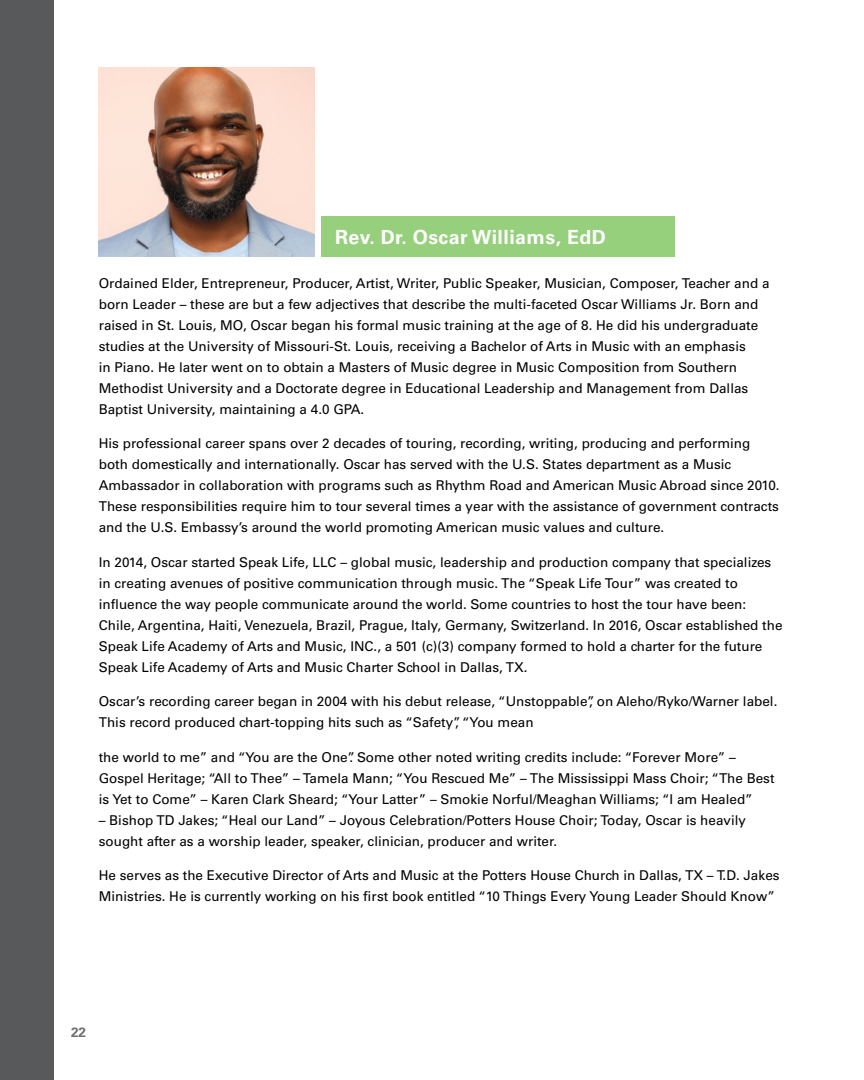
<style>
.page{position:relative;width:864px;height:1080px;background:#fff}
.page>*{position:absolute;margin:0;border:0;box-sizing:border-box;transform-origin:0 0}
.t1{font:700 19.5px "Univers LT Pro 65";letter-spacing:.025em;color:#fff}
.PARAGRAPH_SPACING{font:13.5px/21px "Univers LT Pro 55 Roman";color:#000}
.t2{font:700 13.5px "Univers LT Pro 65";color:#6d6e71}
</style>
<div class="page">
<img style="left:99px;top:68px;width:216px;height:188px">
<div style="left:321px;top:216px;width:354px;height:40px;background:#96d07d"></div>
<div style="left:0;top:0;width:54px;height:1080px;background:#58595b"></div>
<hr style="left:863px;top:0;width:1px;height:1080px;background:#58595b">
<p class="t1" style="left:335px;top:223px;width:272px">Rev. Dr. Oscar Williams, EdD</p>
<p class="PARAGRAPH_SPACING" style="left:99px;top:272px;width:672px">Ordained Elder, Entrepreneur, Producer, Artist, Writer, Public Speaker, Musician, Composer, Teacher and a born Leader – these are but a few adjectives that describe the multi-faceted Oscar Williams Jr. Born and raised in St. Louis, MO, Oscar began his formal music training at the age of 8. He did his undergraduate studies at the University of Missouri-St. Louis, receiving a Bachelor of Arts in Music with an emphasis<br>in Piano. He later went on to obtain a Masters of Music degree in Music Composition from Southern Methodist University and a Doctorate degree in Educational Leadership and Management from Dallas Baptist University, maintaining a 4.0 GPA.</p>
<p class="PARAGRAPH_SPACING" style="left:99px;top:432px;width:682px">His professional career spans over 2 decades of touring, recording, writing, producing and performing both domestically and internationally. Oscar has served with the U.S. States department as a Music Ambassador in collaboration with programs such as Rhythm Road and American Music Abroad since 2010.<br>These responsibilities require him to tour several times a year with the assistance of government contracts and the U.S. Embassy’s around the world promoting American music values and culture.</p>
<p class="PARAGRAPH_SPACING" style="left:99px;top:551px;width:685px">In 2014, Oscar started Speak Life, LLC – global music, leadership and production company that specializes in creating avenues of positive communication through music. The “Speak Life Tour” was created to influence the way people communicate around the world. Some countries to host the tour have been:<br>Chile, Argentina, Haiti, Venezuela, Brazil, Prague, Italy, Germany, Switzerland. In 2016, Oscar established the Speak Life Academy of Arts and Music, INC., a 501 (c)(3) company formed to hold a charter for the future Speak Life Academy of Arts and Music Charter School in Dallas, TX.</p>
<p class="PARAGRAPH_SPACING" style="left:99px;top:690px;width:680px">Oscar’s recording career began in 2004 with his debut release, “Unstoppable”, on Aleho/Ryko/Warner label.<br>This record produced chart-topping hits such as “Safety”, “You mean</p>
<p class="PARAGRAPH_SPACING" style="left:99px;top:746px;width:677px">the world to me” and “You are the One”. Some other noted writing credits include: “Forever More” –<br>Gospel Heritage; “All to Thee” – Tamela Mann; “You Rescued Me” – The Mississippi Mass Choir; “The Best is Yet to Come” – Karen Clark Sheard; “Your Latter” – Smokie Norful/Meaghan Williams; “I am Healed”</p>
<p class="PARAGRAPH_SPACING" style="left:99px;top:809px;width:649px">– Bishop TD Jakes; “Heal our Land” – Joyous Celebration/Potters House Choir; Today, Oscar is heavily sought after as a worship leader, speaker, clinician, producer and writer.</p>
<p class="PARAGRAPH_SPACING" style="left:99px;top:864px;width:682px">He serves as the Executive Director of Arts and Music at the Potters House Church in Dallas, TX – T.D. Jakes<br>Ministries. He is currently working on his first book entitled “10 Things Every Young Leader Should Know”</p>
<p class="t2" style="left:71px;top:1023px;width:17px">22</p>
</div>
